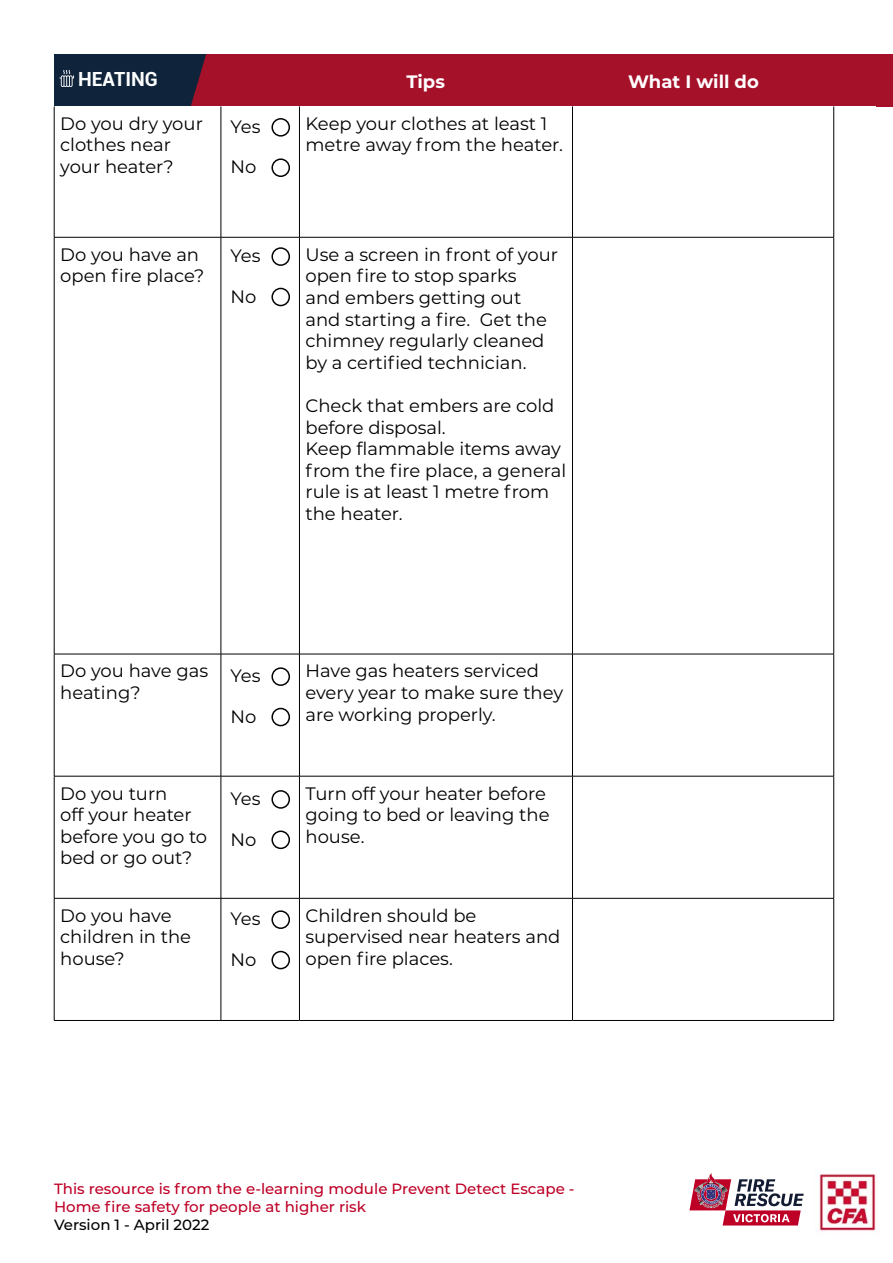
<style>
.page{position:relative;width:893px;height:1263px;background:#fff}
.page>*{position:absolute;margin:0;border:0;box-sizing:border-box;transform-origin:0 0}
.t1{font:700 19.5px "Roboto";color:#fdffff}
.t2{font:18px/21.6px "Montserrat";color:#000}
.t3{font:700 18px "Montserrat";color:#fff}
.t4{font:500 14.85px/18px "Montserrat";color:#be0027}
.t5{font:500 14.85px "Montserrat";color:#000}
</style>
<div class="page">
<div style="left:54px;top:54px;width:152px;height:54px;background:#0f243b"></div>
<div style="left:191px;top:54px;width:299px;height:52px;background:#a51129"></div>
<div style="left:490px;top:54px;width:403px;height:53px;background:#a51129"></div>
<div style="left:0;top:106px;width:875px;height:209px;background:#fff"></div>
<hr style="left:54px;top:106px;width:1px;height:131px;background:#000">
<hr style="left:221px;top:106px;width:1px;height:131px;background:#000">
<hr style="left:299px;top:106px;width:1px;height:131px;background:#000">
<hr style="left:572px;top:106px;width:1px;height:131px;background:#000">
<hr style="left:833px;top:106px;width:1px;height:131px;background:#000">
<hr style="left:54px;top:237px;width:167px;height:1px;background:#000">
<hr style="left:54px;top:237px;width:1px;height:417px;background:#000">
<hr style="left:221px;top:237px;width:78px;height:1px;background:#000">
<hr style="left:221px;top:237px;width:1px;height:417px;background:#000">
<hr style="left:299px;top:237px;width:273px;height:1px;background:#000">
<hr style="left:299px;top:237px;width:1px;height:417px;background:#000">
<hr style="left:572px;top:237px;width:262px;height:1px;background:#000">
<hr style="left:572px;top:237px;width:1px;height:417px;background:#000">
<hr style="left:833px;top:237px;width:1px;height:417px;background:#000">
<hr style="left:54px;top:654px;width:167px;height:1px;background:#000">
<hr style="left:54px;top:654px;width:1px;height:122px;background:#000">
<hr style="left:221px;top:654px;width:78px;height:1px;background:#000">
<hr style="left:221px;top:654px;width:1px;height:122px;background:#000">
<hr style="left:299px;top:654px;width:273px;height:1px;background:#000">
<hr style="left:299px;top:654px;width:1px;height:122px;background:#000">
<hr style="left:572px;top:654px;width:262px;height:1px;background:#000">
<hr style="left:572px;top:654px;width:1px;height:122px;background:#000">
<hr style="left:833px;top:654px;width:1px;height:122px;background:#000">
<hr style="left:54px;top:776px;width:167px;height:1px;background:#000">
<hr style="left:54px;top:776px;width:1px;height:122px;background:#000">
<hr style="left:221px;top:776px;width:78px;height:1px;background:#000">
<hr style="left:221px;top:776px;width:1px;height:122px;background:#000">
<hr style="left:299px;top:776px;width:273px;height:1px;background:#000">
<hr style="left:299px;top:776px;width:1px;height:122px;background:#000">
<hr style="left:572px;top:776px;width:262px;height:1px;background:#000">
<hr style="left:572px;top:776px;width:1px;height:122px;background:#000">
<hr style="left:833px;top:776px;width:1px;height:122px;background:#000">
<hr style="left:54px;top:898px;width:167px;height:1px;background:#000">
<hr style="left:54px;top:898px;width:1px;height:122px;background:#000">
<hr style="left:221px;top:898px;width:78px;height:1px;background:#000">
<hr style="left:221px;top:898px;width:1px;height:122px;background:#000">
<hr style="left:299px;top:898px;width:273px;height:1px;background:#000">
<hr style="left:299px;top:898px;width:1px;height:122px;background:#000">
<hr style="left:572px;top:898px;width:262px;height:1px;background:#000">
<hr style="left:572px;top:898px;width:1px;height:122px;background:#000">
<hr style="left:833px;top:898px;width:1px;height:122px;background:#000">
<hr style="left:54px;top:1020px;width:167px;height:1px;background:#000">
<hr style="left:221px;top:1020px;width:78px;height:1px;background:#000">
<hr style="left:299px;top:1020px;width:273px;height:1px;background:#000">
<hr style="left:572px;top:1020px;width:262px;height:1px;background:#000">
<svg style="left:59px;top:70px;width:15px;height:17px"></svg>
<img style="left:819px;top:1169px;width:57px;height:66px">
<svg style="left:689px;top:1173px;width:115px;height:52px"></svg>
<div style="left:271px;top:118px;width:19px;height:19px;border:1px solid #000;border-radius:50%"></div>
<div style="left:271px;top:158px;width:19px;height:19px;border:1px solid #000;border-radius:50%"></div>
<div style="left:271px;top:247px;width:19px;height:19px;border:1px solid #000;border-radius:50%"></div>
<div style="left:271px;top:288px;width:19px;height:18px;border:1px solid #000;border-radius:50%"></div>
<div style="left:271px;top:667px;width:19px;height:19px;border:1px solid #000;border-radius:50%"></div>
<div style="left:271px;top:708px;width:19px;height:18px;border:1px solid #000;border-radius:50%"></div>
<div style="left:271px;top:790px;width:19px;height:19px;border:1px solid #000;border-radius:50%"></div>
<div style="left:271px;top:830px;width:19px;height:19px;border:1px solid #000;border-radius:50%"></div>
<div style="left:271px;top:910px;width:19px;height:19px;border:2px solid #000;border-radius:50%"></div>
<div style="left:271px;top:951px;width:19px;height:18px;border:1px solid #000;border-radius:50%"></div>
<p class="t1" style="left:78px;top:66px;width:81px">HEATING</p>
<p class="t2" style="left:60px;top:112px;width:144px">Do you dry your clothes near your heater?</p>
<p class="t2" style="left:305px;top:112px;width:259px">Keep your clothes at least 1 metre away from the heater.</p>
<p class="t3" style="left:407px;top:69px;width:40px">Tips</p>
<p class="t3" style="left:628px;top:69px;width:132px">What I will do</p>
<p class="t2" style="left:230px;top:115px;width:32px">Yes</p>
<p class="t2" style="left:230px;top:156px;width:27px">No</p>
<p class="t2" style="left:60px;top:243px;width:146px">Do you have an open fire place?</p>
<p class="t2" style="left:305px;top:243px;width:254px">Use a screen in front of your open fire to stop sparks<br>and embers getting out and starting a fire. Get the chimney regularly cleaned by a certified technician.</p>
<p class="t2" style="left:305px;top:394px;width:262px">Check that embers are cold before disposal.<br>Keep flammable items away from the fire place, a general rule is at least 1 metre from the heater.</p>
<p class="t2" style="left:230px;top:244px;width:32px">Yes</p>
<p class="t2" style="left:230px;top:285px;width:27px">No</p>
<p class="t2" style="left:60px;top:660px;width:149px">Do you have gas heating?</p>
<p class="t2" style="left:305px;top:660px;width:259px">Have gas heaters serviced every year to make sure they are working properly.</p>
<p class="t2" style="left:230px;top:664px;width:32px">Yes</p>
<p class="t2" style="left:230px;top:705px;width:27px">No</p>
<p class="t2" style="left:60px;top:782px;width:149px">Do you turn<br>off your heater before you go to bed or go out?</p>
<p class="t2" style="left:305px;top:782px;width:246px">Turn off your heater before going to bed or leaving the house.</p>
<p class="t2" style="left:230px;top:787px;width:32px">Yes</p>
<p class="t2" style="left:230px;top:828px;width:27px">No</p>
<p class="t2" style="left:60px;top:904px;width:132px">Do you have children in the house?</p>
<p class="t2" style="left:305px;top:904px;width:257px">Children should be supervised near heaters and open fire places.</p>
<p class="t2" style="left:230px;top:907px;width:32px">Yes</p>
<p class="t2" style="left:230px;top:948px;width:27px">No</p>
<p class="t4" style="left:54px;top:1179px;width:522px">This resource is from the e-learning module Prevent Detect Escape -<br>Home fire safety for people at higher risk</p>
<p class="t5" style="left:54px;top:1214px;width:157px">Version 1 - April 2022</p>
</div>
